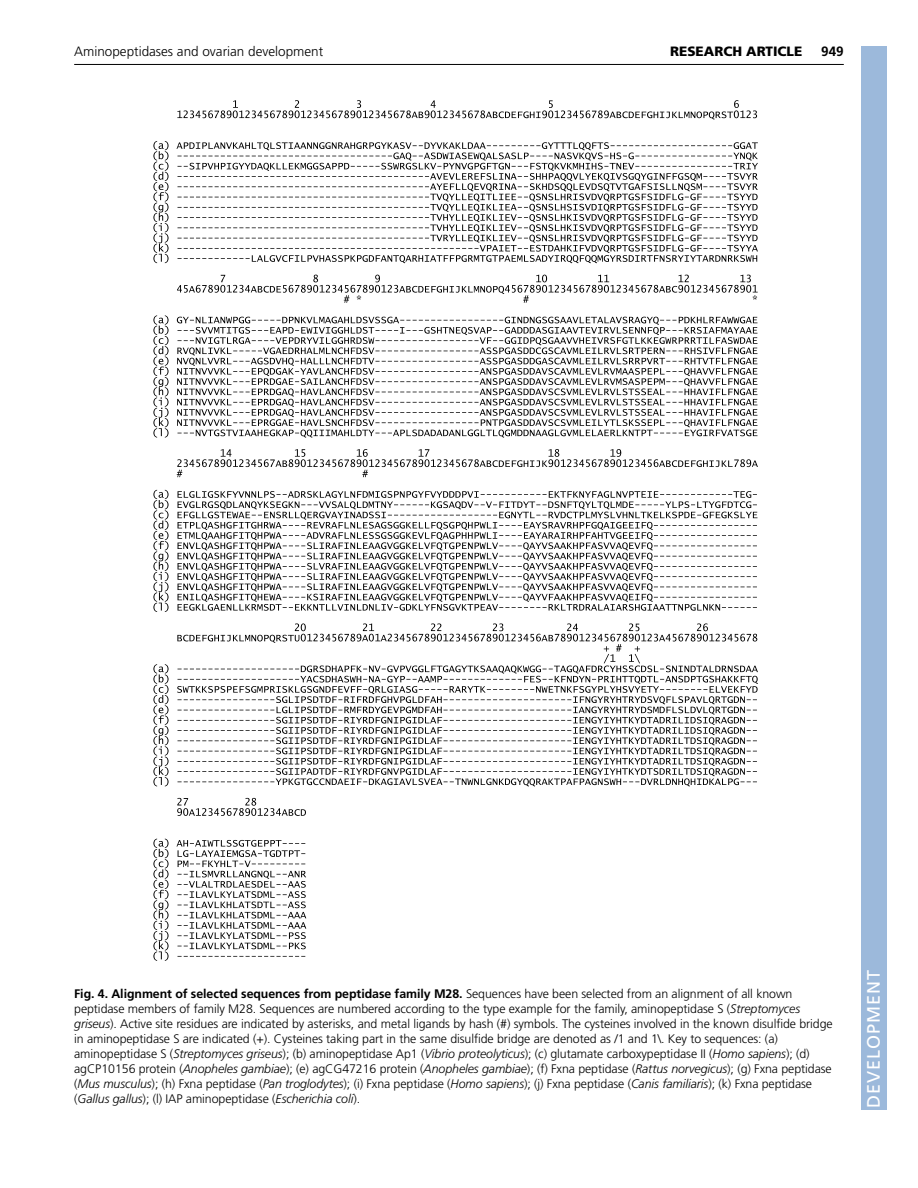
<style>
.page{position:relative;width:918px;height:1188px;background:#fff}
.page>*{position:absolute;margin:0;border:0;box-sizing:border-box;transform-origin:0 0}
.t1{font:18px "Frutiger LT Std";letter-spacing:.055em;color:#fff}
.t2{font:300 13.5px "Frutiger LT Std";color:#000}
.t3{font:900 13.5px "Frutiger LT Std";color:#000}
.t4{font:700 13.5px "Frutiger LT Std";color:#000}
.t5{font:300 12.3px/15px "Frutiger LT Std";letter-spacing:-.005em;color:#000}
.s1{font-weight:700}
.s2{font-style:italic}
</style>
<div class="page">
<div style="left:861px;top:46px;width:25px;height:1064px;background:#9cb9db"></div>
<hr style="left:74px;top:64px;width:770px;height:1px;background:#000">
<svg style="left:177px;top:100px;width:580px;height:20px"></svg>
<svg style="left:153px;top:141px;width:605px;height:122px"></svg>
<svg style="left:177px;top:275px;width:581px;height:28px"></svg>
<svg style="left:153px;top:315px;width:604px;height:123px"></svg>
<svg style="left:177px;top:449px;width:581px;height:28px"></svg>
<svg style="left:153px;top:490px;width:604px;height:122px"></svg>
<svg style="left:153px;top:623px;width:605px;height:164px"></svg>
<svg style="left:177px;top:798px;width:129px;height:18px"></svg>
<svg style="left:153px;top:839px;width:153px;height:122px"></svg>
<p class="t2" style="left:74px;top:46px;width:250px">Aminopeptidases and ovarian development</p>
<p class="t3" style="left:670px;top:46px;width:134px">RESEARCH ARTICLE</p>
<p class="t4" style="left:821px;top:46px;width:24px">949</p>
<p class="t5" style="left:74px;top:988px;width:760px"><span class="s1">Fig. 4. Alignment of selected sequences from peptidase family M28.</span> Sequences have been selected from an alignment of all known peptidase members of family M28. Sequences are numbered according to the type example for the family, aminopeptidase S (<span class="s2">Streptomyces griseus</span>). Active site residues are indicated by asterisks, and metal ligands by hash (#) symbols. The cysteines involved in the known disulfide bridge in aminopeptidase S are indicated (+). Cysteines taking part in the same disulfide bridge are denoted as /1 and 1\. Key to sequences: (a) aminopeptidase S (<span class="s2">Streptomyces griseus</span>); (b) aminopeptidase Ap1 (<span class="s2">Vibrio proteolyticus</span>); (c) glutamate carboxypeptidase II (<span class="s2">Homo sapiens</span>); (d) agCP10156 protein (<span class="s2">Anopheles gambiae</span>); (e) agCG47216 protein (<span class="s2">Anopheles gambiae</span>); (f) Fxna peptidase (<span class="s2">Rattus norvegicus</span>); (g) Fxna peptidase (<span class="s2">Mus musculus</span>); (h) Fxna peptidase (<span class="s2">Pan troglodytes</span>); (i) Fxna peptidase (<span class="s2">Homo sapiens</span>); (j) Fxna peptidase (<span class="s2">Canis familiaris</span>); (k) Fxna peptidase (<span class="s2">Gallus gallus</span>); (l) IAP aminopeptidase (<span class="s2">Escherichia coli</span>).</p>
<h1 class="t1" style="left:863px;top:1108px;width:140px;rotate:-90deg">DEVELOPMENT</h1>
</div>
